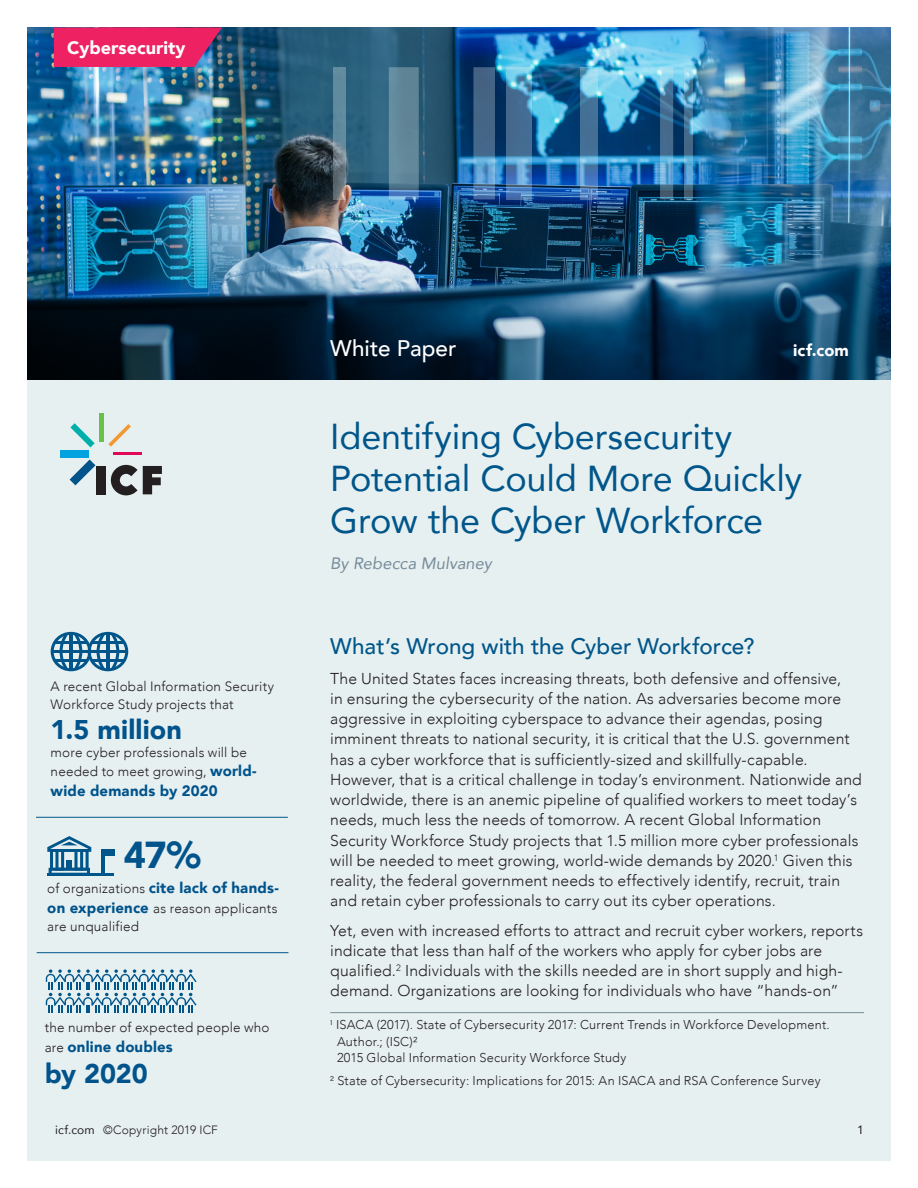
<style>
.page{position:relative;width:918px;height:1188px;background:#fff}
.page>*{position:absolute;margin:0;border:0;box-sizing:border-box;transform-origin:0 0}
.sidebar_header{font:900 37.5px "Avenir";color:#00538b}
.cover_title{font:36px/42px "Avenir";letter-spacing:-.005em;color:#00568a}
.sidebar_header-2{font:900 27px "Avenir";letter-spacing:.005em;color:#00538b}
.sidebar_paragraph{font:900 27px "Avenir";letter-spacing:-.005em;color:#00538b}
.body_paragraph_heade{font:500 22.5px "Avenir";color:#00568a}
.t1{font:500 22.5px "Avenir";letter-spacing:.005em;color:#fff}
.t2{font:900 18px "Avenir";color:#fff}
.cover_byline{font:italic 16.5px "Avenir";color:#758c99}
.t3{font:900 16.5px "Avenir";letter-spacing:.005em;color:#fff}
.body_paragraph{font:300 15.75px/20.2px "Avenir";letter-spacing:.005em;color:#231f20}
.sidebar_paragraph-2{font:900 15px "Avenir";letter-spacing:.015em;color:#00538b}
.sidebar_header-3{font:900 15px "Avenir";letter-spacing:.01em;color:#00538b}
.sidebar_paragraph-3{font:300 13.5px/18px "Avenir";letter-spacing:.015em;color:#231f20}
.sidebar_header-4{font:300 13.5px/19.5px "Avenir";letter-spacing:.015em;color:#231f20}
.footnote{font:300 12.75px/16.5px "Avenir";letter-spacing:.015em;color:#231f20}
.t4{font:300 12px "Avenir";letter-spacing:.015em;color:#231f20}
.t5{font:12px "Avenir";color:#231f20}
.s1{font-weight:900;font-size:15px;color:#00538b}
.s2{font-weight:300;font-size:13.5px;color:#231f20}
.s3{font-weight:400}
</style>
<div class="page">
<img style="left:27px;top:28px;width:864px;height:352px">
<div style="left:27px;top:380px;width:864px;height:781px;background:#e7f0f1"></div>
<svg style="left:54px;top:28px;width:168px;height:39px;background:#de2867"></svg>
<svg style="left:70px;top:460px;width:25px;height:25px"></svg>
<div style="left:61px;top:450px;width:28px;height:7px;background:#00a2e0"></div>
<svg style="left:70px;top:423px;width:25px;height:24px"></svg>
<hr style="left:99px;top:413px;width:4px;height:29px;background:#69c14c">
<svg style="left:108px;top:424px;width:23px;height:23px"></svg>
<hr style="left:113px;top:453px;width:29px;height:2px;background:#e1085a">
<div style="left:96px;top:466px;width:10px;height:28px;background:#231f20"></div>
<svg style="left:111px;top:465px;width:51px;height:30px"></svg>
<svg style="left:333px;top:67px;width:13px;height:132px;background:#698593"></svg>
<svg style="left:389px;top:67px;width:30px;height:132px;background:#5f869c"></svg>
<svg style="left:506px;top:67px;width:26px;height:132px;background:#5386af"></svg>
<svg style="left:473px;top:67px;width:22px;height:132px;background:#4a739a"></svg>
<svg style="left:580px;top:67px;width:17px;height:132px;background:#598eb7"></svg>
<svg style="left:660px;top:67px;width:13px;height:132px;background:#588bad"></svg>
<svg style="left:684px;top:67px;width:9px;height:132px"></svg>
<svg style="left:51px;top:632px;width:77px;height:39px"></svg>
<hr style="left:89px;top:650px;width:38px;height:3px;background:#00568a">
<hr style="left:92px;top:641px;width:32px;height:3px;background:#00568a">
<hr style="left:92px;top:659px;width:32px;height:3px;background:#00568a">
<hr style="left:106px;top:633px;width:3px;height:37px;background:#00568a">
<svg style="left:46px;top:969px;width:151px;height:44px"></svg>
<hr style="left:68px;top:873px;width:46px;height:3px;background:#00568a">
<hr style="left:102px;top:849px;width:3px;height:25px;background:#00568a">
<div style="left:103px;top:849px;width:11px;height:7px;background:#00568a"></div>
<svg style="left:47px;top:836px;width:44px;height:40px"></svg>
<hr style="left:37px;top:952px;width:252px;height:1px;background:#00568a">
<hr style="left:36px;top:817px;width:252px;height:1px;background:#00568a">
<hr style="left:330px;top:1012px;width:534px;height:1px;background:#758c99">
<p class="t2" style="left:67px;top:32px;width:120px">Cybersecurity</p>
<p class="sidebar_paragraph-3" style="left:51px;top:677px;width:225px">A recent Global Information Security<br>Workforce Study projects that</p>
<p class="sidebar_header-2" style="left:51px;top:706px;width:133px">1.5 million</p>
<p class="sidebar_header-4" style="left:51px;top:742px;width:207px">more cyber professionals will be needed to meet growing, <span class="s1">world-</span></p>
<p class="sidebar_header-3" style="left:51px;top:778px;width:168px">wide demands by 2020</p>
<p class="sidebar_header" style="left:124px;top:823px;width:79px">47%</p>
<p class="sidebar_paragraph-2" style="left:47px;top:875px;width:233px"><span class="s2">of organizations</span> cite lack of hands-</p>
<p class="sidebar_paragraph-3" style="left:47px;top:899px;width:232px"><span class="s1">on experience</span> as reason applicants are unqualified</p>
<p class="sidebar_paragraph-3" style="left:45px;top:1018px;width:226px">the number of expected people who</p>
<p class="sidebar_paragraph-2" style="left:45px;top:1033px;width:130px"><span class="s2">are</span> online doubles</p>
<p class="sidebar_paragraph" style="left:45px;top:1051px;width:104px">by 2020</p>
<p class="t4" style="left:55px;top:1122px;width:164px"><span class="s3">icf.com</span> ©Copyright 2019 ICF</p>
<h3 class="t1" style="left:330px;top:329px;width:128px">White Paper</h3>
<p class="t3" style="left:793px;top:336px;width:57px">icf.com</p>
<p class="cover_title" style="left:330px;top:415px;width:473px">Identifying Cybersecurity<br>Potential Could More Quickly<br>Grow the Cyber Workforce</p>
<p class="cover_byline" style="left:330px;top:554px;width:163px">By Rebecca Mulvaney</p>
<p class="body_paragraph_heade" style="left:330px;top:627px;width:426px">What’s Wrong with the Cyber Workforce?</p>
<p class="body_paragraph" style="left:330px;top:668px;width:533px">The United States faces increasing threats, both defensive and offensive,<br>in ensuring the cybersecurity of the nation. As adversaries become more aggressive in exploiting cyberspace to advance their agendas, posing imminent threats to national security, it is critical that the U.S. government has a cyber workforce that is sufficiently-sized and skillfully-capable.<br>However, that is a critical challenge in today’s environment. Nationwide and worldwide, there is an anemic pipeline of qualified workers to meet today’s needs, much less the needs of tomorrow. A recent Global Information Security Workforce Study projects that 1.5 million more cyber professionals will be needed to meet growing, world-wide demands by 2020.<sup>1</sup> Given this reality, the federal government needs to effectively identify, recruit, train and retain cyber professionals to carry out its cyber operations.</p>
<p class="body_paragraph" style="left:330px;top:920px;width:534px">Yet, even with increased efforts to attract and recruit cyber workers, reports indicate that less than half of the workers who apply for cyber jobs are qualified.<sup>2</sup> Individuals with the skills needed are in short supply and high&shy;demand. Organizations are looking for individuals who have “hands-on”</p>
<p class="footnote" style="left:337px;top:1017px;width:494px;text-indent:-7px"><sup>1</sup> ISACA (2017). State of Cybersecurity 2017: Current Trends in Workforce Development.<br>Author.; (ISC)²<br>2015 Global Information Security Workforce Study</p>
<p class="footnote" style="left:330px;top:1073px;width:492px"><sup>2</sup> State of Cybersecurity: Implications for 2015: An ISACA and RSA Conference Survey</p>
<p class="t5" style="left:857px;top:1120px;width:8px">1</p>
</div>
